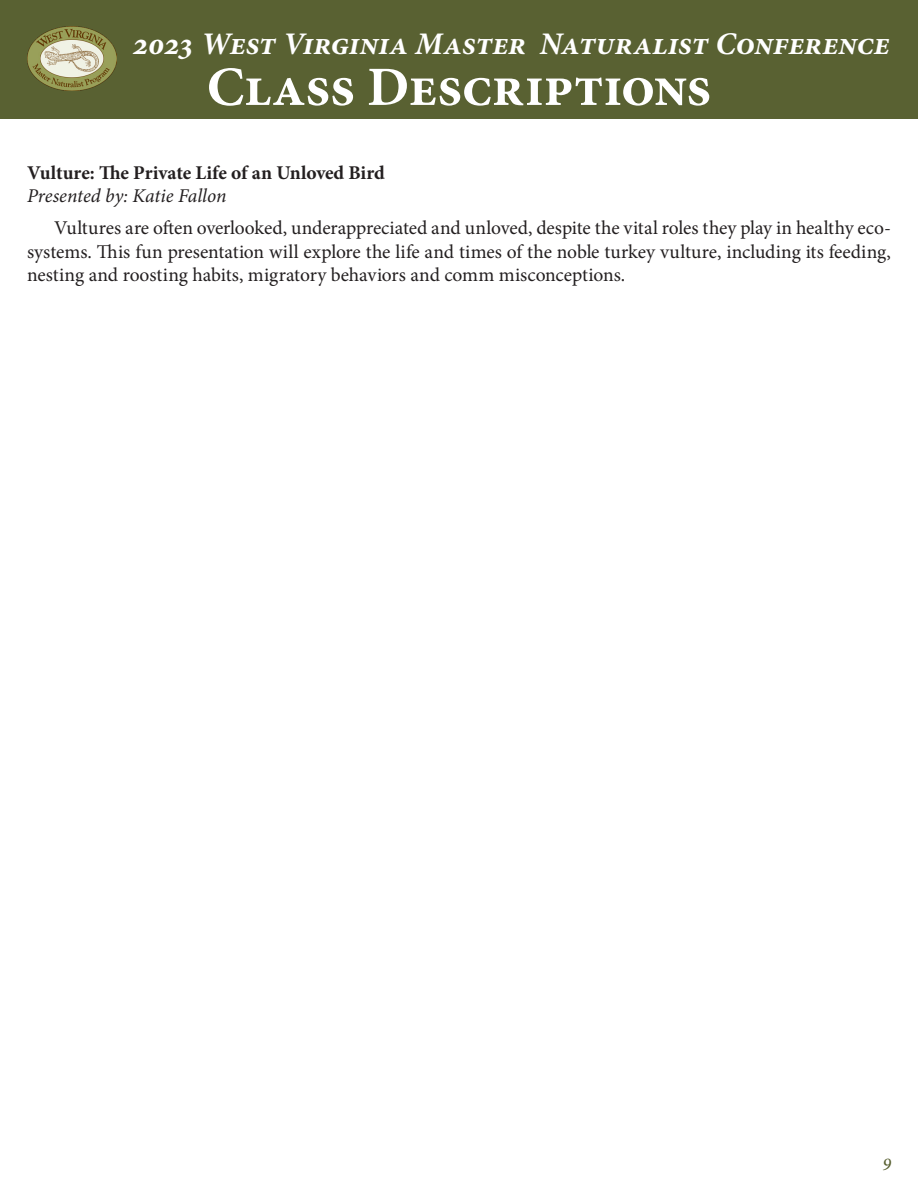
<style>
.page{position:relative;width:918px;height:1188px;background:#fff}
.page>*{position:absolute;margin:0;border:0;box-sizing:border-box;transform-origin:0 0}
.t1{font:700 55.5px "Minion Pro";letter-spacing:-.01em;color:#fff}
.t2{font:italic 700 31.5px "Minion Pro";letter-spacing:-.01em;color:#fff}
.t3{font:19.5px/23.4px "Minion Pro";color:#231f20;text-align:justify}
.t4{font:700 19.5px "Minion Pro";letter-spacing:-.015em;color:#231f20}
.t5{font:italic 19.5px "Minion Pro";color:#231f20}
.t6{font:italic 500 18px "Minion Pro";color:#596132}
</style>
<div class="page">
<div style="left:0;top:0;width:918px;height:119px;background:#596132"></div>
<img style="left:27px;top:27px;width:90px;height:64px">
<p class="t2" style="left:133px;top:22px;width:759px">2023 West Virginia Master Naturalist Conference</p>
<p class="t1" style="left:207px;top:48px;width:506px">Class Descriptions</p>
<p class="t4" style="left:27px;top:159px;width:359px">Vulture: The Private Life of an Unloved Bird</p>
<p class="t5" style="left:27px;top:182px;width:201px">Presented by: Katie Fallon</p>
<p class="t3" style="left:27px;top:216px;width:866px;text-indent:27px">Vultures are often overlooked, underappreciated and unloved, despite the vital roles they play in healthy eco&shy;systems. This fun presentation will explore the life and times of the noble turkey vulture, including its feeding, nesting and roosting habits, migratory behaviors and comm misconceptions.</p>
<p class="t6" style="left:882px;top:1152px;width:10px">9</p>
</div>
